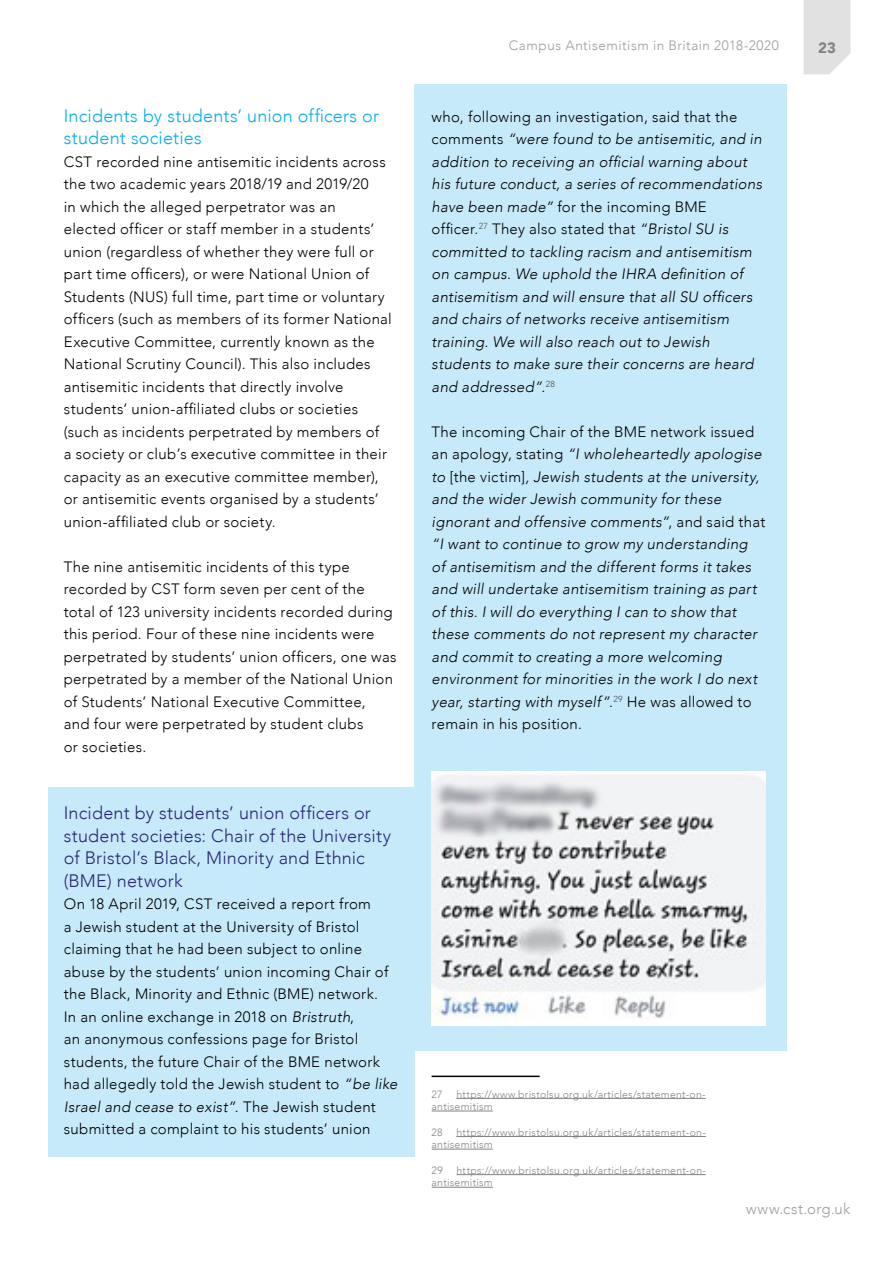
<style>
.page{position:relative;width:893px;height:1263px;background:#fff}
.page>*{position:absolute;margin:0;border:0;box-sizing:border-box;transform-origin:0 0}
.t1{font:300 18px/22.5px "Avenir";letter-spacing:.01em;color:#2a2773}
.t2{font:300 18px/22.5px "Avenir";letter-spacing:.01em;color:#00aeef}
.t3{font:300 15px/22.5px "Avenir";letter-spacing:.02em;color:#000}
.t4{font:italic 300 15px/22.5px "Avenir";letter-spacing:.02em;color:#000}
.t5{font:300 15px "Avenir";letter-spacing:.035em;color:#9b9c9d}
.t6{font:900 15px "Avenir";color:#818486}
.t7{font:300 13.5px "Avenir";letter-spacing:.04em;color:#9b9c9d}
.t8{font:300 10.5px/12.6px "Avenir";letter-spacing:.025em;color:#818486}
.s1{font-style:italic}
.s2{font-style:normal}
</style>
<div class="page">
<div style="left:804px;top:0;width:46px;height:74px;background:#e1e1e1"></div>
<div style="left:415px;top:84px;width:372px;height:966px;background:#c7eafb"></div>
<div style="left:48px;top:787px;width:367px;height:370px;background:#c7eafb"></div>
<img style="left:432px;top:772px;width:333px;height:253px">
<hr style="left:432px;top:1075px;width:108px;height:2px;background:#000">
<hr style="left:456px;top:1098px;width:250px;height:1px;background:#818486">
<hr style="left:432px;top:1111px;width:61px;height:1px;background:#818486">
<hr style="left:456px;top:1136px;width:250px;height:1px;background:#818486">
<hr style="left:432px;top:1149px;width:61px;height:1px;background:#818486">
<hr style="left:457px;top:1174px;width:249px;height:1px;background:#818486">
<hr style="left:432px;top:1187px;width:61px;height:1px;background:#818486">
<p class="t2" style="left:64px;top:104px;width:317px">Incidents by students’ union officers or student societies</p>
<p class="t3" style="left:64px;top:150px;width:330px">CST recorded nine antisemitic incidents across the two academic years 2018/19 and 2019/20<br>in which the alleged perpetrator was an<br>elected officer or staff member in a students’ union (regardless of whether they were full or part time officers), or were National Union of Students (NUS) full time, part time or voluntary officers (such as members of its former National Executive Committee, currently known as the National Scrutiny Council). This also includes antisemitic incidents that directly involve students’ union-affiliated clubs or societies (such as incidents perpetrated by members of<br>a society or club’s executive committee in their capacity as an executive committee member), or antisemitic events organised by a students’ union-affiliated club or society.</p>
<p class="t3" style="left:64px;top:555px;width:334px">The nine antisemitic incidents of this type recorded by CST form seven per cent of the total of 123 university incidents recorded during this period. Four of these nine incidents were perpetrated by students’ union officers, one was perpetrated by a member of the National Union of Students’ National Executive Committee,<br>and four were perpetrated by student clubs<br>or societies.</p>
<p class="t1" style="left:64px;top:802px;width:329px">Incident by students’ union officers or student societies: Chair of the University of Bristol’s Black, Minority and Ethnic (BME) network</p>
<p class="t3" style="left:64px;top:893px;width:335px">On 18 April 2019, CST received a report from<br>a Jewish student at the University of Bristol claiming that he had been subject to online abuse by the students’ union incoming Chair of the Black, Minority and Ethnic (BME) network.<br>In an online exchange in 2018 on <span class="s1">Bristruth</span>,<br>an anonymous confessions page for Bristol students, the future Chair of the BME network had allegedly told the Jewish student to <span class="s1">“be like Israel and cease to exist”</span>. The Jewish student submitted a complaint to his students’ union</p>
<p class="t7" style="left:509px;top:37px;width:271px">Campus Antisemitism in Britain 2018-2020</p>
<p class="t6" style="left:818px;top:35px;width:19px">23</p>
<p class="t4" style="left:432px;top:105px;width:332px"><span class="s2">who, following an investigation, said that the comments</span> “were found to be antisemitic, and in addition to receiving an official warning about his future conduct, a series of recommendations have been made” <span class="s2">for the incoming BME officer.</span><sup>27</sup> <span class="s2">They also stated that</span> “Bristol SU is committed to tackling racism and antisemitism on campus. We uphold the IHRA definition of antisemitism and will ensure that all SU officers and chairs of networks receive antisemitism training. We will also reach out to Jewish students to make sure their concerns are heard and addressed”<span class="s2">.</span><sup>28</sup></p>
<p class="t4" style="left:432px;top:420px;width:335px"><span class="s2">The incoming Chair of the BME network issued an apology, stating</span> “I wholeheartedly apologise to <span class="s2">[the victim]</span>, Jewish students at the university, and the wider Jewish community for these ignorant and offensive comments”<span class="s2">, and said that </span>“I want to continue to grow my understanding<br>of antisemitism and the different forms it takes and will undertake antisemitism training as part of this. I will do everything I can to show that these comments do not represent my character and commit to creating a more welcoming environment for minorities in the work I do next year, starting with myself”<span class="s2">.</span><sup>29</sup> <span class="s2">He was allowed to remain in his position.</span></p>
<p class="t8" style="left:432px;top:1088px;width:276px;text-indent:25px">https://www.bristolsu.org.uk/articles/statement-on&shy;antisemitism</p>
<p class="t8" style="left:432px;top:1126px;width:13px">28</p>
<p class="t8" style="left:432px;top:1088px;width:13px">27</p>
<p class="t8" style="left:432px;top:1126px;width:276px;text-indent:25px">https://www.bristolsu.org.uk/articles/statement-on&shy;antisemitism</p>
<p class="t8" style="left:432px;top:1164px;width:13px">29</p>
<p class="t8" style="left:432px;top:1164px;width:276px;text-indent:25px">https://www.bristolsu.org.uk/articles/statement-on&shy;antisemitism</p>
<p class="t5" style="left:746px;top:1200px;width:106px">www.cst.org.uk</p>
</div>
